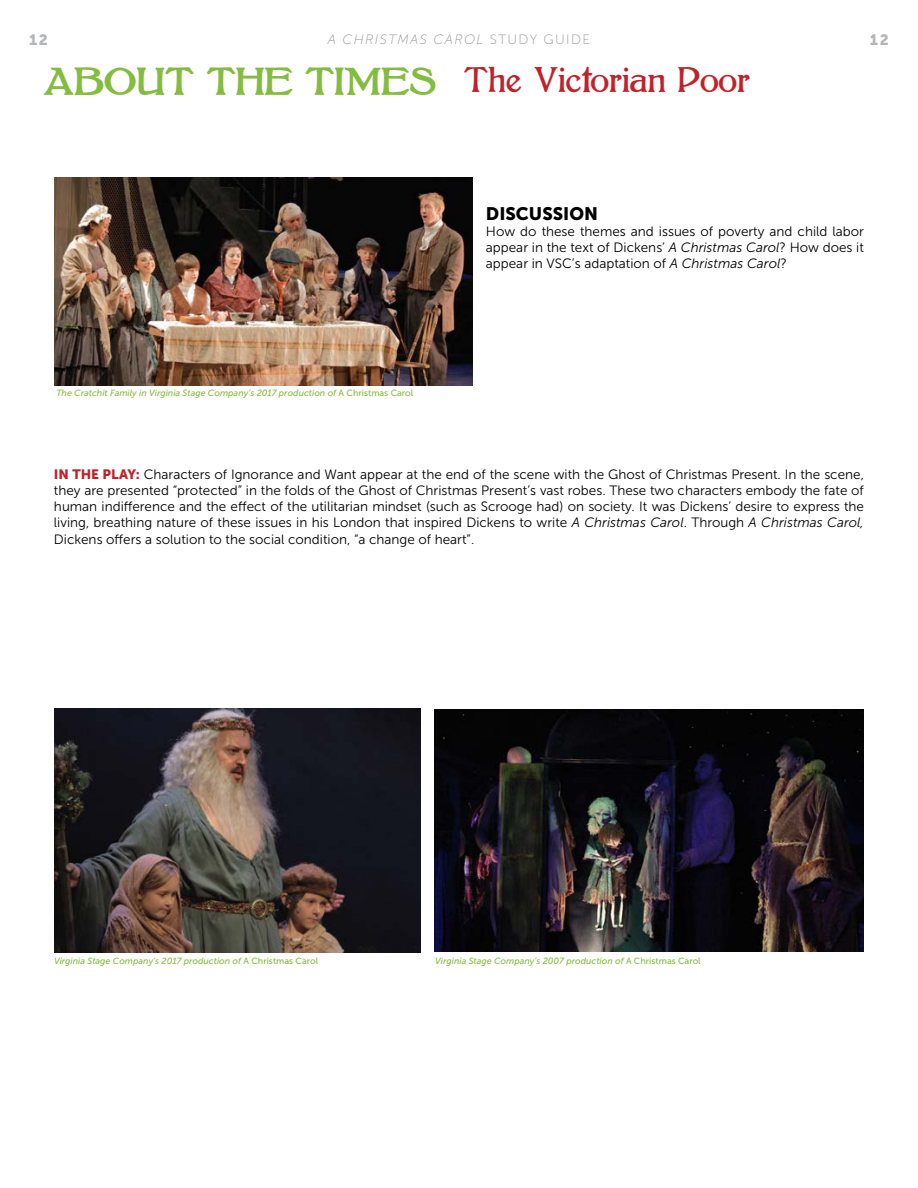
<style>
.page{position:relative;width:918px;height:1188px;background:#fff}
.page>*{position:absolute;margin:0;border:0;box-sizing:border-box;transform-origin:0 0}
.t1{font:30px "Bolton";color:#c12129}
.t2{font:18px "Museo Sans 900";color:#000}
.t3{font:15px "Museo Sans 900";color:#b4b6b8}
.t4{font:13.5px/16.2px "Museo Sans 300";color:#000;text-align:justify}
.t5{font:italic 13.5px "Museo Sans 100";letter-spacing:.1em;color:#939598}
.t6{font:italic 9px "Museo Sans 500";color:#84bc41}
.s1{font-style:normal}
.s2{font-family:"Bolton Titling";font-weight:700;color:#84bc41}
.s3{font-style:italic}
.s4{font-family:"Museo Sans 900";color:#c12129}
</style>
<div class="page">
<img style="left:54px;top:708px;width:366px;height:245px">
<img style="left:54px;top:177px;width:418px;height:209px">
<img style="left:434px;top:710px;width:430px;height:241px">
<p class="t3" style="left:29px;top:31px;width:20px">12</p>
<p class="t5" style="left:328px;top:32px;width:264px">A CHRISTMAS CAROL <span class="s1">STUDY GUIDE</span></p>
<p class="t3" style="left:870px;top:31px;width:20px">12</p>
<h1 class="t1" style="left:44px;top:65px;width:708px"><span class="s2">ABOUT THE TIMES</span> The Victorian Poor</h1>
<p class="t6" style="left:56px;top:388px;width:358px">The Cratchit Family in Virginia Stage Company’s 2017 production of <span class="s1">A Christmas Carol</span></p>
<h2 class="t2" style="left:486px;top:203px;width:114px">DISCUSSION</h2>
<p class="t4" style="left:486px;top:223px;width:380px">How do these themes and issues of poverty and child labor appear in the text of Dickens’ <span class="s3">A Christmas Carol</span>? How does it appear in VSC’s adaptation of <span class="s3">A Christmas Carol</span>?</p>
<p class="t4" style="left:54px;top:466px;width:812px"><span class="s4">IN THE PLAY:</span> Characters of Ignorance and Want appear at the end of the scene with the Ghost of Christmas Present. In the scene, they are presented “protected” in the folds of the Ghost of Christmas Present’s vast robes. These two characters embody the fate of human indifference and the effect of the utilitarian mindset (such as Scrooge had) on society. It was Dickens’ desire to express the living, breathing nature of these issues in his London that inspired Dickens to write <span class="s3">A Christmas Carol</span>. Through <span class="s3">A Christmas Carol, </span>Dickens offers a solution to the social condition, “a change of heart”.</p>
<p class="t6" style="left:54px;top:956px;width:266px">Virginia Stage Company’s 2017 production of <span class="s1">A Christmas Carol</span></p>
<p class="t6" style="left:435px;top:956px;width:267px">Virginia Stage Company’s 2007 production of <span class="s1">A Christmas Carol</span></p>
</div>
